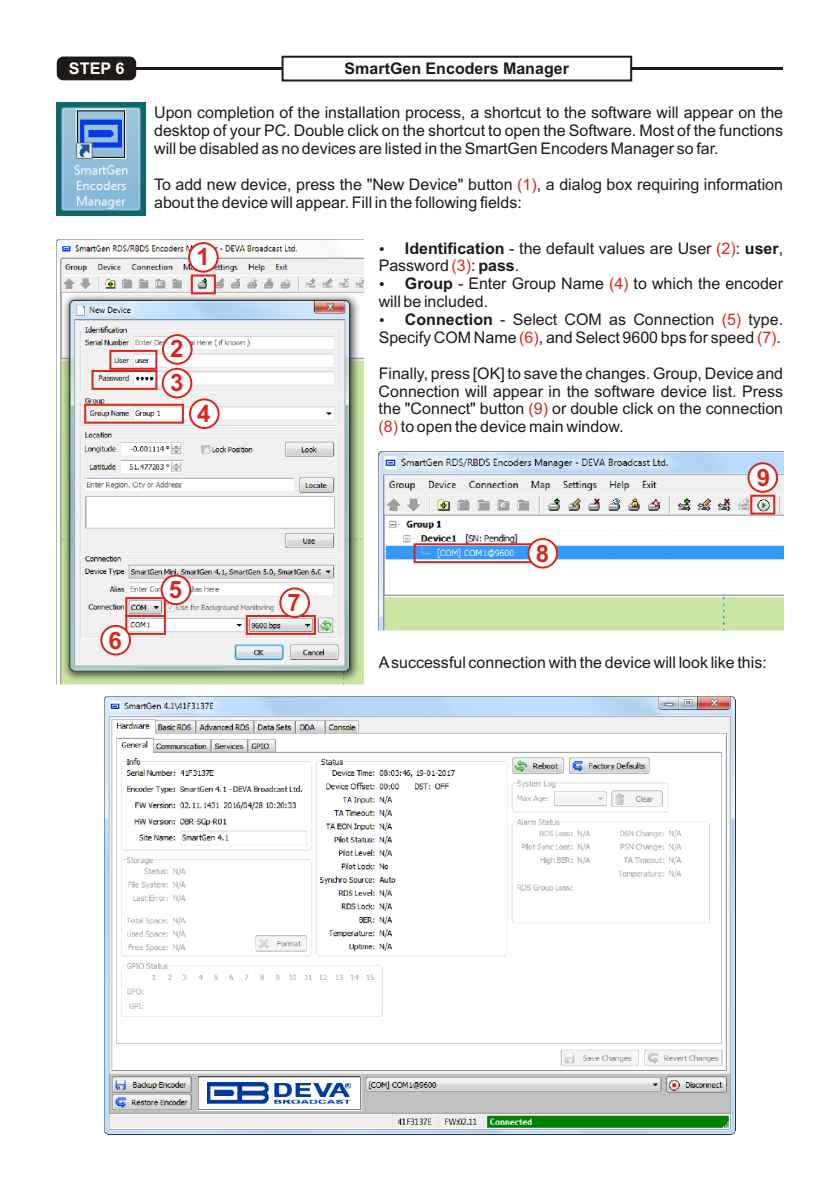
<style>
.page{position:relative;width:840px;height:1191px;background:#fff}
.page>*{position:absolute;margin:0;border:0;box-sizing:border-box;transform-origin:0 0}
.t1{font:700 24px/33.8px "Arial";color:#d9261c}
.t2{font:16px/17.8px "Arial";color:#1f1a17;text-align:justify}
.t3{font:700 16px "Arial";color:#1f1a17}
.t4{font:700 16px "Arial";color:#fff}
.t5{font:16px "Arial";color:#d9261c}
.s1{color:#d9261c}
.s2{font-weight:700}
</style>
<div class="page">
<hr style="left:130px;top:67px;width:652px;height:3px;background:#1f1a17">
<div style="left:57px;top:57px;width:79px;height:23px;background:#1f1a17;border-radius:7px"></div>
<svg style="left:281px;top:55px;width:351px;height:27px"></svg>
<img style="left:57px;top:103px;width:88px;height:113px">
<img style="left:57px;top:239px;width:306px;height:445px">
<div style="left:109px;top:350px;width:48px;height:20px;border:2px solid #d9261c"></div>
<div style="left:188px;top:242px;width:30px;height:31px;background:#fff;border:2px solid #d9261c;border-radius:50%"></div>
<div style="left:162px;top:334px;width:30px;height:31px;background:#fff;border:2px solid #d9261c;border-radius:50%"></div>
<div style="left:91px;top:370px;width:66px;height:20px;border:2px solid #d9261c"></div>
<div style="left:162px;top:368px;width:30px;height:30px;background:#fff;border:2px solid #d9261c;border-radius:50%"></div>
<div style="left:84px;top:404px;width:100px;height:20px;border:2px solid #d9261c"></div>
<div style="left:189px;top:398px;width:30px;height:31px;background:#fff;border:2px solid #d9261c;border-radius:50%"></div>
<div style="left:125px;top:597px;width:41px;height:20px;border:2px solid #d9261c"></div>
<div style="left:160px;top:574px;width:31px;height:31px;background:#fff;border:2px solid #d9261c;border-radius:50%"></div>
<div style="left:125px;top:615px;width:41px;height:20px;border:2px solid #d9261c"></div>
<div style="left:100px;top:625px;width:31px;height:30px;background:#fff;border:2px solid #d9261c;border-radius:50%"></div>
<div style="left:246px;top:615px;width:70px;height:20px;border:2px solid #d9261c"></div>
<div style="left:279px;top:587px;width:31px;height:31px;background:#fff;border:2px solid #d9261c;border-radius:50%"></div>
<div style="left:191px;top:274px;width:25px;height:20px;border:2px solid #d9261c"></div>
<img style="left:378px;top:451px;width:404px;height:179px">
<div style="left:413px;top:543px;width:118px;height:20px;border:2px solid #d9261c"></div>
<div style="left:527px;top:538px;width:30px;height:30px;background:#fff;border:2px solid #d9261c;border-radius:50%"></div>
<div style="left:747px;top:462px;width:30px;height:31px;background:#fff;border:2px solid #d9261c;border-radius:50%"></div>
<div style="left:749px;top:495px;width:25px;height:19px;border:2px solid #d9261c"></div>
<img style="left:105px;top:696px;width:630px;height:438px">
<p class="t4" style="left:69px;top:63px;width:57px">STEP 6</p>
<p class="t3" style="left:344px;top:62px;width:226px">SmartGen Encoders Manager</p>
<p class="t2" style="left:154px;top:105px;width:630px">Upon completion of the installation process, a shortcut to the software will appear on the desktop of your PC. Double click on the shortcut to open the Software. Most of the functions will be disabled as no devices are listed in the SmartGen Encoders Manager so far.</p>
<p class="t2" style="left:154px;top:177px;width:630px">To add new device, press the "New Device" button <span class="s1">(1)</span>, a dialog box requiring information about the device will appear. Fill in the following fields:</p>
<p class="t2" style="left:378px;top:240px;width:406px;text-indent:26px"><span class="s2">Identification</span> - the default values are User <span class="s1">(2)</span>: <span class="s2">user</span>,<br>Password <span class="s1">(3)</span>: <span class="s2">pass</span>.</p>
<p class="t2" style="left:404px;top:276px;width:379px"><span class="s2">Group</span> - Enter Group Name <span class="s1">(4)</span> to which the encoder</p>
<p class="t2" style="left:378px;top:294px;width:111px">will be included.</p>
<p class="t2" style="left:404px;top:312px;width:311px"><span class="s2">Connection</span> - Select COM as Connection</p>
<h1 class="t1" style="left:196px;top:242px;width:15px">1</h1>
<p class="t5" style="left:721px;top:313px;width:21px">(5)</p>
<p class="t2" style="left:378px;top:312px;width:406px;text-align:right">type.<br>Specify COM Name <span class="s1">(6)</span>, and Select 9600 bps for speed <span class="s1">(7)</span>.</p>
<p class="t2" style="left:378px;top:366px;width:406px">Finally, press [OK] to save the changes. Group, Device and Connection will appear in the software device list. Press the "Connect" button <span class="s1">(9)</span> or double click on the connection <span class="s1">(8)</span> to open the device main window.</p>
<h1 class="t1" style="left:170px;top:334px;width:15px">2<br>3</h1>
<h1 class="t1" style="left:197px;top:399px;width:15px">4</h1>
<h1 class="t1" style="left:109px;top:625px;width:15px">6</h1>
<h1 class="t1" style="left:169px;top:575px;width:15px">5</h1>
<h1 class="t1" style="left:287px;top:588px;width:15px">7</h1>
<h1 class="t1" style="left:535px;top:539px;width:15px">8</h1>
<h1 class="t1" style="left:756px;top:463px;width:15px">9</h1>
<p class="t2" style="left:378px;top:655px;width:389px">Asuccessful connection with the device will look like this:</p>
</div>
